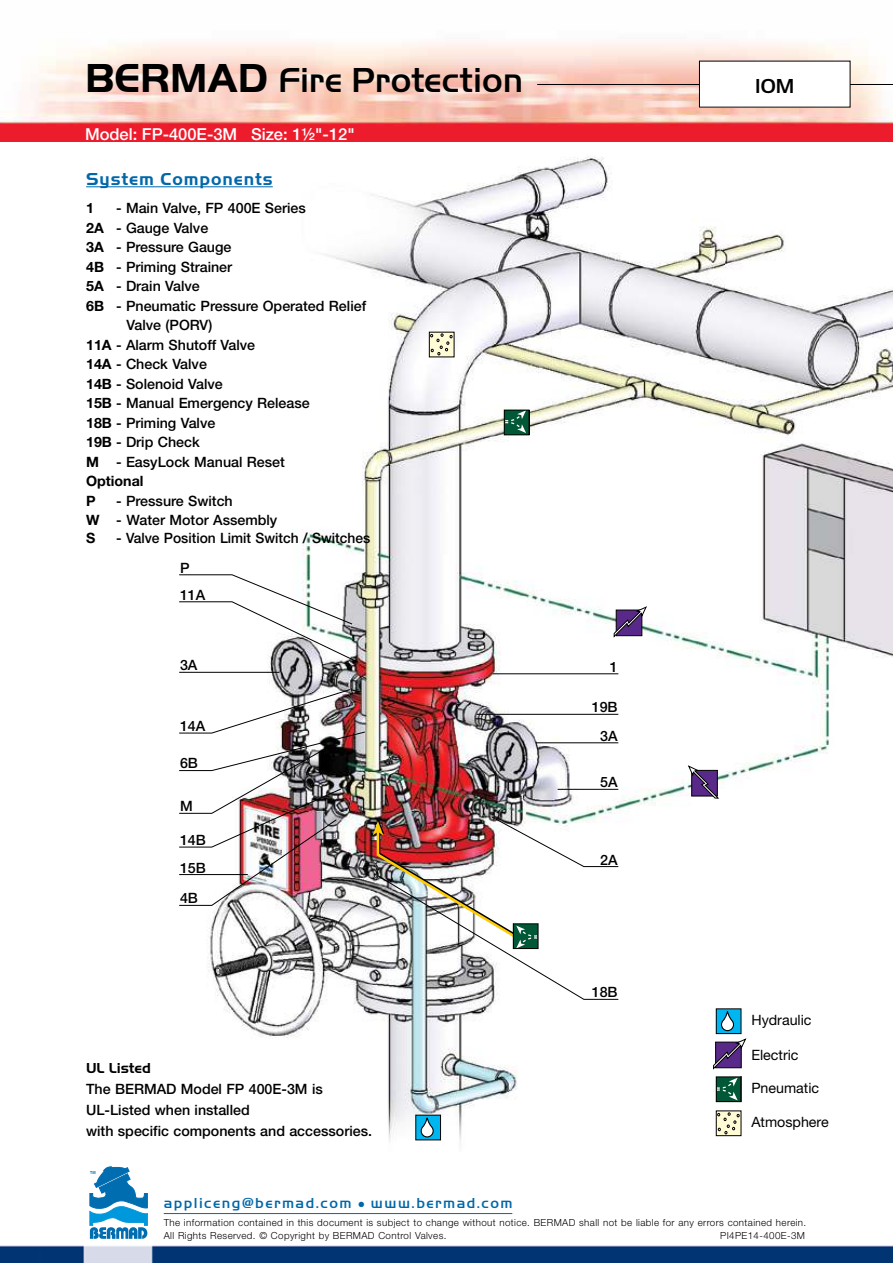
<style>
.page{position:relative;width:893px;height:1263px;background:#fff}
.page>*{position:absolute;margin:0;border:0;box-sizing:border-box;transform-origin:0 0}
.t1{font:500 36px "Handel Got D";color:#000}
.t2{font:500 21px "Handel Got D";color:#000}
.t3{font:700 18px "Handel Got D";letter-spacing:.05em;color:#0068aa}
.t4{font:500 16.5px "Helvetica Neue";color:#fff}
.t5{font:500 15px "Handel Got D";letter-spacing:.1em;color:#0068aa}
.t6{font:700 15px "Handel Got D";color:#000}
.t7{font:500 14.25px/21px "Helvetica Neue";color:#000}
.t8{font:14.25px "Helvetica Neue";color:#000}
.t9{font:700 14.25px "Helvetica Neue";color:#000}
.t10{font:300 9.75px/13.2px "Helvetica Neue";letter-spacing:.04em;color:#000}
.s1{font-weight:700;font-size:42px}
.s2{font-weight:700}
</style>
<div class="page">
<img style="left:41px;top:1166px;width:852px;height:97px">
<img style="left:0;top:1245px;width:41px;height:18px">
<hr style="left:164px;top:1213px;width:348px;height:1px;background:#0068aa">
<svg style="left:90px;top:1167px;width:57px;height:72px"></svg>
<img style="left:0;top:42px;width:893px;height:100px">
<hr style="left:537px;top:84px;width:356px;height:1px;background:#000">
<div style="left:699px;top:61px;width:151px;height:46px;background:#fff"></div>
<img style="left:190px;top:157px;width:703px;height:986px">
<img style="left:179px;top:574px;width:440px;height:426px">
<svg style="left:417px;top:1117px;width:22px;height:21px"></svg>
<svg style="left:718px;top:1078px;width:21px;height:22px"></svg>
<div style="left:716px;top:1076px;width:25px;height:26px;border:1px solid #000"></div>
<svg style="left:718px;top:1112px;width:21px;height:22px"></svg>
<div style="left:716px;top:1110px;width:25px;height:26px;border:1px solid #000"></div>
<div style="left:750px;top:1081px;width:80px;height:14px;background:#fff"></div>
<div style="left:750px;top:1115px;width:80px;height:14px;background:#fff"></div>
<div style="left:750px;top:1012px;width:63px;height:15px;background:#fff"></div>
<svg style="left:713px;top:1009px;width:34px;height:60px"></svg>
<svg style="left:688px;top:765px;width:31px;height:34px"></svg>
<svg style="left:613px;top:606px;width:34px;height:31px"></svg>
<hr style="left:86px;top:186px;width:187px;height:1px;background:#0068aa">
<svg style="left:506px;top:412px;width:21px;height:21px"></svg>
<div style="left:504px;top:410px;width:25px;height:25px;border:1px solid #000"></div>
<img style="left:373px;top:820px;width:165px;height:128px">
<div style="left:513px;top:923px;width:25px;height:26px;border:1px solid #000"></div>
<svg style="left:431px;top:334px;width:21px;height:21px"></svg>
<div style="left:429px;top:332px;width:25px;height:25px;border:1px solid #000"></div>
<h1 class="t1" style="left:85px;top:58px;width:440px"><span class="s1">BERMAD</span> Fire Protection</h1>
<p class="t4" style="left:85px;top:127px;width:271px">Model: FP-400E-3M Size: 1½"-12"</p>
<p class="t3" style="left:86px;top:173px;width:188px">System Components</p>
<p class="t9" style="left:86px;top:203px;width:9px">1</p>
<p class="t7" style="left:116px;top:199px;width:191px">- Main Valve, FP 400E Series</p>
<p class="t7" style="left:86px;top:218px;width:124px"><span class="s2">2A</span> - Gauge Valve</p>
<p class="t7" style="left:86px;top:238px;width:147px"><span class="s2">3A</span> - Pressure Gauge</p>
<p class="t7" style="left:86px;top:257px;width:148px"><span class="s2">4B</span> - Priming Strainer</p>
<p class="t7" style="left:86px;top:277px;width:115px"><span class="s2">5A</span> - Drain Valve</p>
<p class="t7" style="left:86px;top:296px;width:282px"><span class="s2">6B</span> - Pneumatic Pressure Operated Relief</p>
<p class="t7" style="left:127px;top:316px;width:87px">Valve (PORV)</p>
<p class="t7" style="left:86px;top:335px;width:171px"><span class="s2">11A</span> - Alarm Shutoff Valve</p>
<p class="t7" style="left:86px;top:355px;width:122px"><span class="s2">14A</span> - Check Valve</p>
<p class="t7" style="left:86px;top:374px;width:138px"><span class="s2">14B</span> - Solenoid Valve</p>
<p class="t7" style="left:86px;top:394px;width:225px"><span class="s2">15B</span> - Manual Emergency Release</p>
<p class="t7" style="left:86px;top:413px;width:131px"><span class="s2">18B</span> - Priming Valve</p>
<p class="t7" style="left:86px;top:433px;width:115px"><span class="s2">19B</span> - Drip Check</p>
<p class="t7" style="left:86px;top:452px;width:200px"><span class="s2">M</span> - EasyLock Manual Reset</p>
<p class="t9" style="left:86px;top:476px;width:59px">Optional</p>
<p class="t9" style="left:86px;top:495px;width:11px">P</p>
<p class="t7" style="left:86px;top:492px;width:193px;line-height:19.5px;text-indent:30px">- Pressure Switch<br><span class="s2">W</span> - Water Motor Assembly</p>
<p class="t9" style="left:86px;top:533px;width:11px">S</p>
<p class="t7" style="left:116px;top:529px;width:256px">- Valve Position Limit Switch / Switches</p>
<p class="t7" style="left:180px;top:555px;width:27px;line-height:27px">P<br>11A</p>
<p class="t7" style="left:180px;top:655px;width:19px">3A</p>
<p class="t7" style="left:180px;top:717px;width:27px">14A</p>
<p class="t7" style="left:180px;top:754px;width:19px">6B</p>
<p class="t7" style="left:180px;top:797px;width:14px">M</p>
<p class="t7" style="left:180px;top:831px;width:27px">14B</p>
<p class="t7" style="left:180px;top:854px;width:27px;line-height:30.6px">15B<br>4B</p>
<p class="t6" style="left:86px;top:1063px;width:66px">UL Listed</p>
<p class="t7" style="left:86px;top:1080px;width:287px">The BERMAD Model FP 400E-3M is<br>UL-Listed when installed<br>with specific components and accessories.</p>
<p class="t7" style="left:610px;top:658px;width:9px">1</p>
<p class="t7" style="left:592px;top:697px;width:27px">19B</p>
<p class="t7" style="left:600px;top:727px;width:19px">3A</p>
<p class="t7" style="left:600px;top:773px;width:19px">5A</p>
<p class="t7" style="left:600px;top:851px;width:19px">2A</p>
<p class="t7" style="left:592px;top:983px;width:27px">18B</p>
<h2 class="t2" style="left:755px;top:73px;width:41px">IOM</h2>
<p class="t8" style="left:751px;top:1015px;width:62px">Hydraulic</p>
<p class="t8" style="left:751px;top:1049px;width:49px">Electric</p>
<p class="t8" style="left:751px;top:1083px;width:69px">Pneumatic</p>
<p class="t8" style="left:751px;top:1117px;width:79px">Atmosphere</p>
<p class="t5" style="left:164px;top:1198px;width:350px">appliceng@bermad.com ● www.bermad.com</p>
<p class="t10" style="left:164px;top:1216px;width:644px">The information contained in this document is subject to change without notice. BERMAD shall not be liable for any errors contained herein.<br>All Rights Reserved. © Copyright by BERMAD Control Valves.</p>
<p class="t10" style="left:720px;top:1230px;width:86px">PI4PE14-400E-3M</p>
</div>
